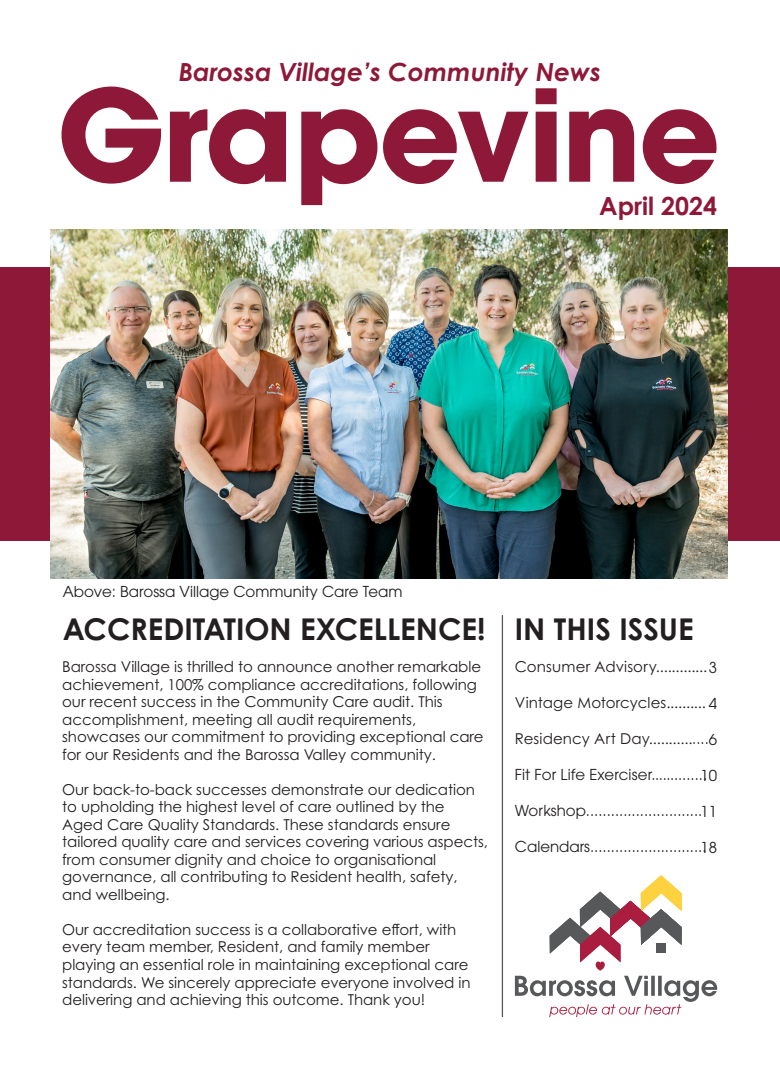
<style>
.page{position:relative;width:780px;height:1088px;background:#fff}
.page>*{position:absolute;margin:0;border:0;box-sizing:border-box;transform-origin:0 0}
.t1{font:700 126.25px "ITC Avant Garde Pro";letter-spacing:-.02em;color:#8e1837}
.t2{font:700 30px "Century Gothic Pro";color:#231f20}
.t3{font:italic 700 25px "Century Gothic Pro";color:#8e1837}
.t4{font:700 25px "Century Gothic Pro";color:#8f1838}
.t5{font:15px/17.5px "Century Gothic Pro";letter-spacing:-.005em;color:#231f20}
.t6{font:15px "ITC Avant Garde Pro";color:#231f20}
.s1{font-family:"ITC Avant Garde Pro"}
</style>
<div class="page">
<div style="left:0;top:267px;width:779px;height:273px;background:#8e1837"></div>
<img style="left:51px;top:229px;width:676px;height:349px">
<hr style="left:501px;top:615px;width:2px;height:402px;background:#57585a">
<svg style="left:515px;top:976px;width:202px;height:41px"></svg>
<svg style="left:549px;top:875px;width:132px;height:95px"></svg>
<p class="t3" style="left:179px;top:56px;width:424px">Barossa Village’s Community News</p>
<p class="t1" style="left:57px;top:51px;width:665px">Grapevine</p>
<p class="t4" style="left:599px;top:190px;width:120px">April 2024</p>
<p class="t6" style="left:63px;top:582px;width:341px">Above: Barossa Village Community Care Team</p>
<p class="t2" style="left:63px;top:611px;width:424px">ACCREDITATION EXCELLENCE!</p>
<p class="t5" style="left:62px;top:658px;width:423px">Barossa Village is thrilled to announce another remarkable achievement, 100% compliance accreditations, following our recent success in the Community Care audit. This accomplishment, meeting all audit requirements, showcases our commitment to providing exceptional care for our Residents and the Barossa Valley community.</p>
<p class="t5" style="left:62px;top:780px;width:427px">Our back-to-back successes demonstrate our dedication to upholding the highest level of care outlined by the Aged Care Quality Standards. These standards ensure tailored quality care and services covering various aspects, from consumer dignity and choice to organisational governance, all contributing to Resident health, safety, and wellbeing.</p>
<p class="t5" style="left:62px;top:920px;width:410px">Our accreditation success is a collaborative effort, with every team member, Resident, and family member playing an essential role in maintaining exceptional care standards. We sincerely appreciate everyone involved in delivering and achieving this outcome. Thank you!</p>
<p class="t2" style="left:515px;top:611px;width:180px">IN THIS ISSUE</p>
<p class="t5" style="left:515px;top:658px;width:204px">Consumer Advisory.............<span class="s1">3</span></p>
<p class="t5" style="left:515px;top:694px;width:204px">Vintage Motorcycles.......... <span class="s1">4</span></p>
<p class="t5" style="left:515px;top:730px;width:204px">Residency Art Day...........<span class="s1">....6</span></p>
<p class="t6" style="left:515px;top:766px;width:194px">Fit For Life Exerciser..............</p>
<p class="t6" style="left:515px;top:802px;width:204px">Workshop............................11</p>
<p class="t6" style="left:515px;top:838px;width:193px">Calendars............................</p>
<p class="t6" style="left:700px;top:766px;width:18px">10</p>
<p class="t6" style="left:700px;top:838px;width:18px">18</p>
</div>
